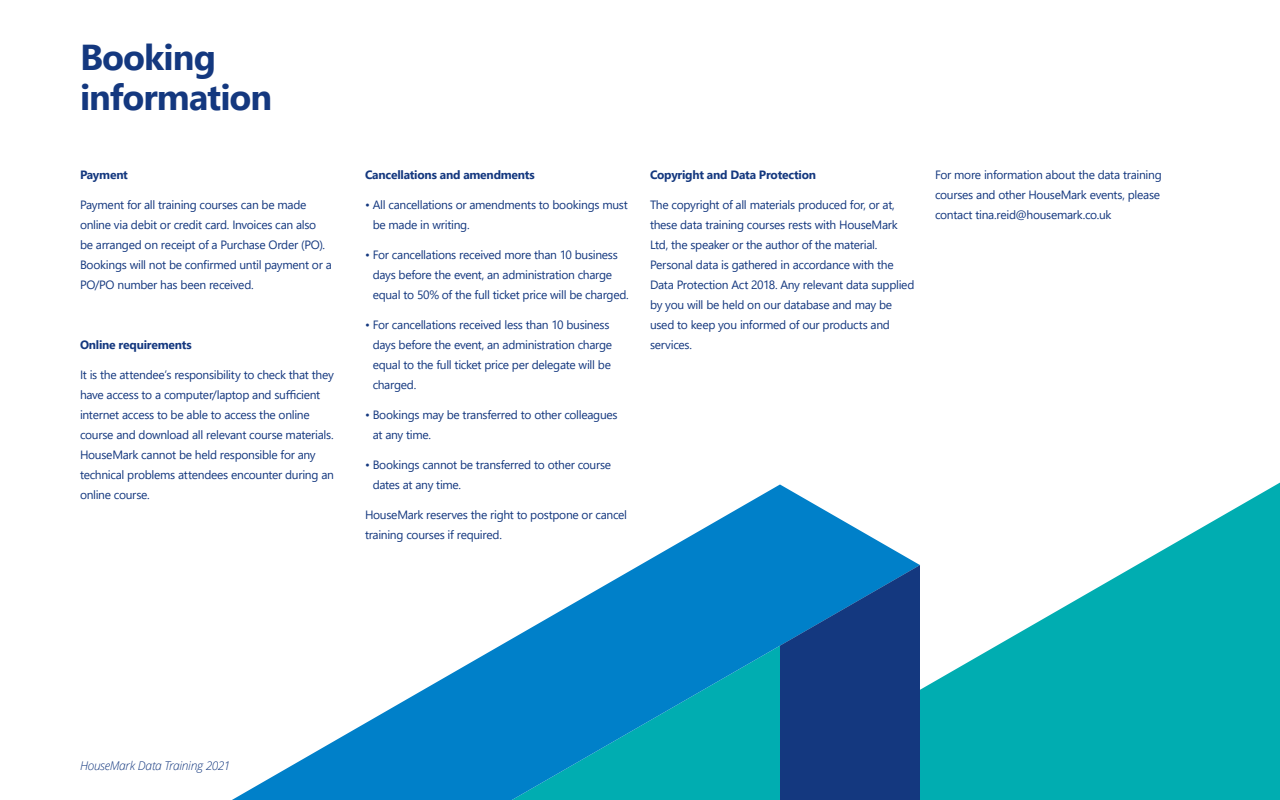
<style>
.page{position:relative;width:1280px;height:800px;background:#fff}
.page>*{position:absolute;margin:0;border:0;box-sizing:border-box;transform-origin:0 0}
.t1{font:700 36px/40px "Segoe UI";letter-spacing:-.03em;color:#14387f}
.t2{font:12px/20px "Segoe UI";letter-spacing:-.025em;color:#14387f}
.t3{font:700 12px "Segoe UI";letter-spacing:-.02em;color:#14387f}
.t4{font:italic 300 12px "Open Sans";letter-spacing:-.03em;color:#14387f}
</style>
<div class="page">
<svg style="left:232px;top:484px;width:688px;height:316px"></svg>
<svg style="left:780px;top:565px;width:140px;height:235px;background:#10448c"></svg>
<svg style="left:920px;top:483px;width:360px;height:317px;fill:#00adb1"></svg>
<h1 class="t1" style="left:80px;top:34px;width:194px">Booking information</h1>
<p class="t3" style="left:80px;top:163px;width:49px">Payment</p>
<p class="t2" style="left:80px;top:193px;width:253px">Payment for all training courses can be made online via debit or credit card. Invoices can also be arranged on receipt of a Purchase Order (PO).<br>Bookings will not be confirmed until payment or a PO/PO number has been received.</p>
<p class="t3" style="left:80px;top:333px;width:113px">Online requirements</p>
<p class="t2" style="left:80px;top:363px;width:255px">It is the attendee’s responsibility to check that they have access to a computer/laptop and sufficient internet access to be able to access the online course and download all relevant course materials.<br>HouseMark cannot be held responsible for any technical problems attendees encounter during an online course.</p>
<p class="t3" style="left:365px;top:163px;width:171px">Cancellations and amendments</p>
<p class="t2" style="left:373px;top:193px;width:257px;text-indent:-8px">• All cancellations or amendments to bookings must be made in writing.</p>
<p class="t2" style="left:373px;top:243px;width:258px;text-indent:-8px">• For cancellations received more than 10 business days before the event, an administration charge equal to 50% of the full ticket price will be charged.</p>
<p class="t2" style="left:373px;top:313px;width:241px;text-indent:-8px">• For cancellations received less than 10 business days before the event, an administration charge equal to the full ticket price per delegate will be charged.</p>
<p class="t2" style="left:373px;top:403px;width:246px;text-indent:-8px">• Bookings may be transferred to other colleagues at any time.</p>
<p class="t2" style="left:373px;top:453px;width:240px;text-indent:-8px">• Bookings cannot be transferred to other course dates at any time.</p>
<p class="t2" style="left:365px;top:503px;width:264px">HouseMark reserves the right to postpone or cancel training courses if required.</p>
<p class="t3" style="left:650px;top:163px;width:168px">Copyright and Data Protection</p>
<p class="t2" style="left:650px;top:193px;width:266px">The copyright of all materials produced for, or at, these data training courses rests with HouseMark Ltd, the speaker or the author of the material.<br>Personal data is gathered in accordance with the Data Protection Act 2018. Any relevant data supplied by you will be held on our database and may be used to keep you informed of our products and services.</p>
<p class="t2" style="left:935px;top:163px;width:228px">For more information about the data training courses and other HouseMark events, please contact tina.reid@housemark.co.uk</p>
<p class="t4" style="left:80px;top:757px;width:152px">HouseMark Data Training 2021</p>
</div>
